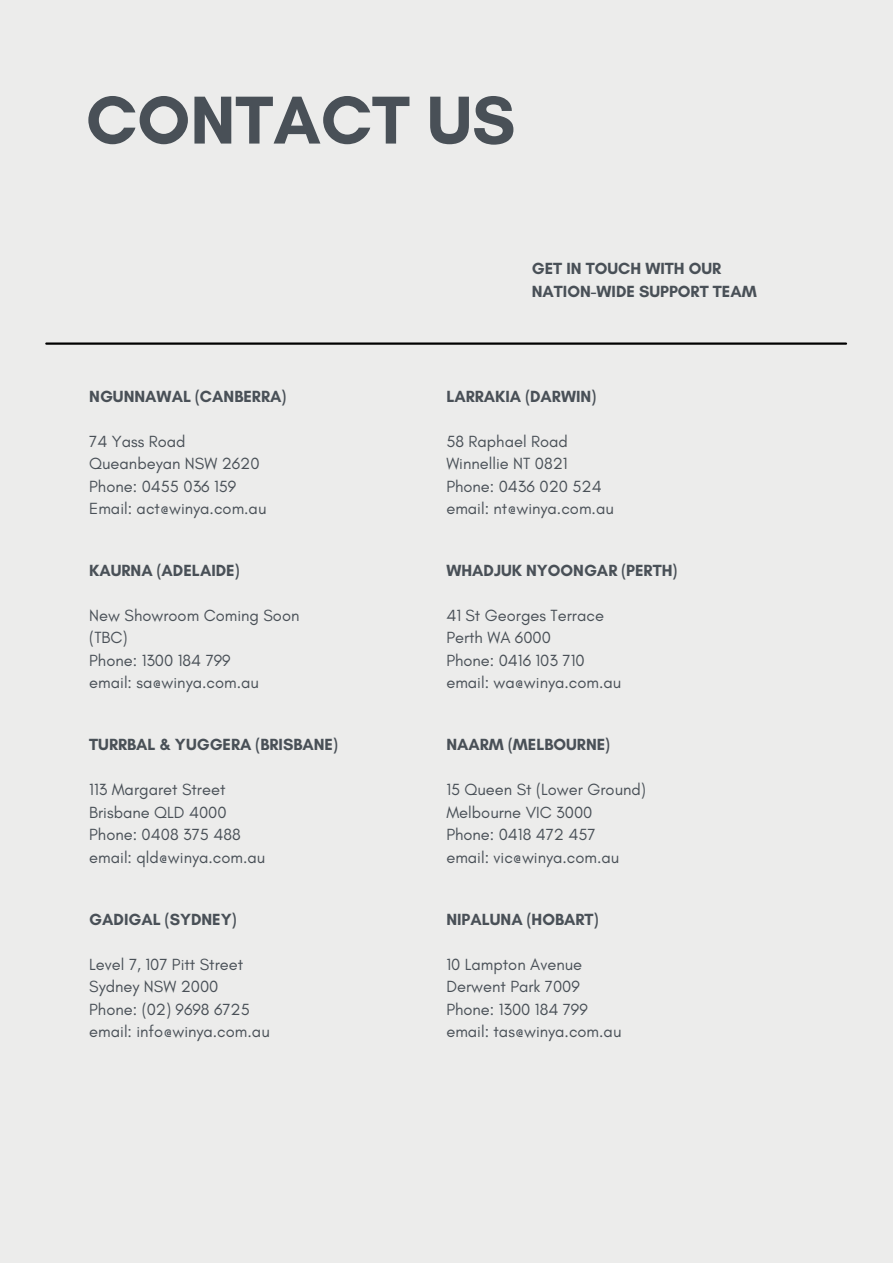
<style>
.page{position:relative;width:893px;height:1264px;background:#fff}
.page>*{position:absolute;margin:0;border:0;box-sizing:border-box;transform-origin:0 0}
.t1{font:700 69px "Glacial Indifference";color:#495057}
.t2{font:16.5px "Glacial Indifference";color:#495057}
.t3{font:700 16.5px/22.5px "Glacial Indifference";color:#495057}
</style>
<div class="page">
<div style="left:0;top:0;width:892px;height:1262px;background:#ececeb"></div>
<hr style="left:46px;top:342px;width:800px;height:3px;background:#000">
<p class="t1" style="left:86px;top:78px;width:431px">CONTACT US</p>
<p class="t3" style="left:531px;top:257px;width:226px">GET IN TOUCH WITH OUR<br>NATION-WIDE SUPPORT TEAM</p>
<p class="t3" style="left:89px;top:384px;width:198px">NGUNNAWAL (CANBERRA)</p>
<p class="t2" style="left:89px;top:431px;width:98px">74 Yass Road</p>
<p class="t2" style="left:89px;top:453px;width:172px">Queanbeyan NSW 2620</p>
<p class="t2" style="left:89px;top:476px;width:149px">Phone: 0455 036 159</p>
<p class="t2" style="left:89px;top:498px;width:179px">Email: act@winya.com.au</p>
<p class="t3" style="left:89px;top:559px;width:152px">KAURNA (ADELAIDE)</p>
<p class="t2" style="left:89px;top:605px;width:212px">New Showroom Coming Soon</p>
<p class="t2" style="left:89px;top:627px;width:40px">(TBC)</p>
<p class="t2" style="left:89px;top:650px;width:143px">Phone: 1300 184 799</p>
<p class="t2" style="left:89px;top:672px;width:171px">email: sa@winya.com.au</p>
<p class="t3" style="left:89px;top:733px;width:250px">TURRBAL &amp; YUGGERA (BRISBANE)</p>
<p class="t2" style="left:89px;top:779px;width:138px">113 Margaret Street</p>
<p class="t2" style="left:89px;top:802px;width:139px">Brisbane QLD 4000</p>
<p class="t2" style="left:89px;top:824px;width:153px">Phone: 0408 375 488</p>
<p class="t2" style="left:89px;top:847px;width:177px">email: qld@winya.com.au</p>
<p class="t3" style="left:89px;top:907px;width:149px">GADIGAL (SYDNEY)</p>
<p class="t2" style="left:89px;top:953px;width:155px">Level 7, 107 Pitt Street</p>
<p class="t2" style="left:89px;top:976px;width:131px">Sydney NSW 2000</p>
<p class="t2" style="left:89px;top:998px;width:162px">Phone: (02) 9698 6725</p>
<p class="t2" style="left:89px;top:1021px;width:182px">email: info@winya.com.au</p>
<p class="t3" style="left:446px;top:384px;width:151px">LARRAKIA (DARWIN)</p>
<p class="t2" style="left:446px;top:431px;width:123px">58 Raphael Road</p>
<p class="t2" style="left:446px;top:453px;width:123px">Winnellie NT 0821</p>
<p class="t2" style="left:446px;top:476px;width:157px">Phone: 0436 020 524</p>
<p class="t2" style="left:446px;top:498px;width:169px">email: nt@winya.com.au</p>
<p class="t3" style="left:446px;top:559px;width:232px">WHADJUK NYOONGAR (PERTH)</p>
<p class="t2" style="left:446px;top:605px;width:159px">41 St Georges Terrace</p>
<p class="t2" style="left:446px;top:627px;width:106px">Perth WA 6000</p>
<p class="t2" style="left:446px;top:650px;width:140px">Phone: 0416 103 710</p>
<p class="t2" style="left:446px;top:672px;width:176px">email: wa@winya.com.au</p>
<p class="t3" style="left:446px;top:733px;width:165px">NAARM (MELBOURNE)</p>
<p class="t2" style="left:446px;top:779px;width:201px">15 Queen St (Lower Ground)</p>
<p class="t2" style="left:446px;top:802px;width:148px">Melbourne VIC 3000</p>
<p class="t2" style="left:446px;top:824px;width:151px">Phone: 0418 472 457</p>
<p class="t2" style="left:446px;top:847px;width:174px">email: vic@winya.com.au</p>
<p class="t3" style="left:446px;top:907px;width:153px">NIPALUNA (HOBART)</p>
<p class="t2" style="left:446px;top:953px;width:137px">10 Lampton Avenue</p>
<p class="t2" style="left:446px;top:976px;width:135px">Derwent Park 7009</p>
<p class="t2" style="left:446px;top:998px;width:143px">Phone: 1300 184 799</p>
<p class="t2" style="left:446px;top:1021px;width:176px">email: tas@winya.com.au</p>
</div>
